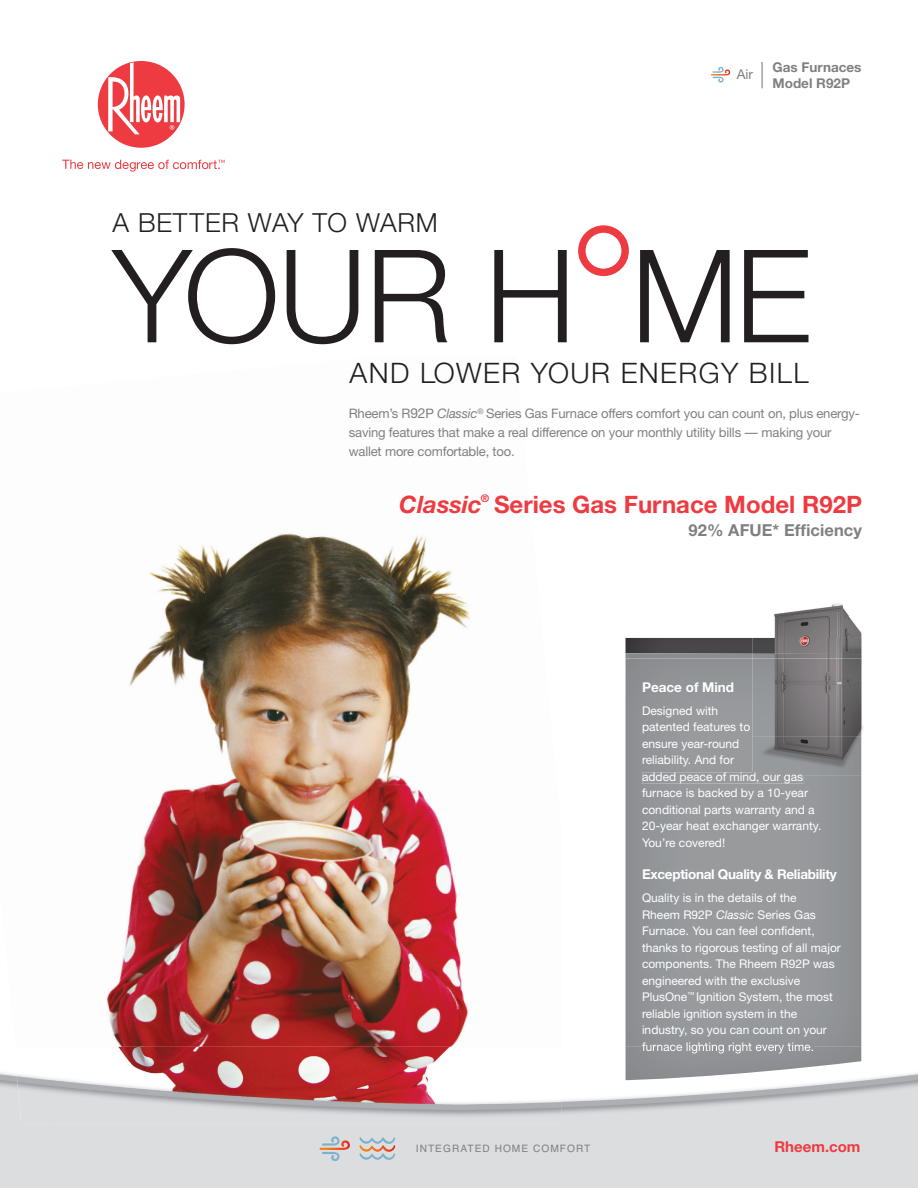
<style>
.page{position:relative;width:918px;height:1188px;background:#fff}
.page>*{position:absolute;margin:0;border:0;box-sizing:border-box;transform-origin:0 0}
.t1{font:300 129.3px "Helvetica Neue";letter-spacing:-.02em;color:#231f20}
.t2{font:300 28.2px "Helvetica Neue";letter-spacing:.05em;color:#231f20}
.t3{font:300 26.4px "Helvetica Neue";letter-spacing:.03em;color:#231f20}
.t4{font:700 24px "Helvetica Neue";color:#ee3a41}
.t5{font:italic 700 24px "Helvetica Neue";color:#ee3a41}
.t6{font:700 16.5px "Helvetica Neue";letter-spacing:.005em;color:#808083}
.t7{font:700 15px "Helvetica Neue";color:#ee3a41}
.t8{font:700 13.5px "Helvetica Neue";letter-spacing:-.02em;color:#fff}
.t9{font:700 13.5px/15.8px "Helvetica Neue";color:#808083}
.t10{font:700 13.5px "Helvetica Neue";color:#fff}
.t11{font:13.5px "Helvetica Neue";color:#808083}
.t12{font:13.05px/18.9px "Helvetica Neue";letter-spacing:-.015em;color:#808083}
.t13{font:12px/16.5px "Helvetica Neue";color:#fff}
.t14{font:italic 700 10.5px "Helvetica Neue";color:#ee3a41}
.t15{font:10.2px "Helvetica";letter-spacing:.1em;color:#808083}
.s1{font-size:13.8px}
.s2{font-style:italic}
</style>
<div class="page">
<img style="left:626px;top:638px;width:235px;height:409px">
<img style="left:107px;top:533px;width:363px;height:514px">
<img style="left:626px;top:653px;width:126px;height:5px">
<img style="left:642px;top:772px;width:161px;height:11px">
<img style="left:642px;top:1042px;width:171px;height:5px">
<div style="left:98px;top:61px;width:87px;height:87px;background:#ee3a41;border-radius:50%"></div>
<svg style="left:108px;top:62px;width:72px;height:72px"></svg>
<svg style="left:62px;top:160px;width:163px;height:12px"></svg>
<img style="left:753px;top:603px;width:90px;height:35px">
<img style="left:843px;top:608px;width:20px;height:167px">
<img style="left:752px;top:654px;width:109px;height:121px">
<img style="left:752px;top:772px;width:51px;height:3px">
<svg style="left:711px;top:67px;width:20px;height:16px"></svg>
<hr style="left:761px;top:62px;width:2px;height:26px;background:#808083">
<svg style="left:578px;top:225px;width:51px;height:52px"></svg>
<img style="left:14px;top:1047px;width:547px;height:76px">
<img style="left:642px;top:1047px;width:171px;height:6px">
<svg style="left:359px;top:1137px;width:36px;height:24px"></svg>
<svg style="left:319px;top:1136px;width:32px;height:25px"></svg>
<h3 class="t3" style="left:113px;top:206px;width:327px">A BETTER WAY TO WARM</h3>
<p class="t11" style="left:737px;top:66px;width:18px">Air</p>
<p class="t9" style="left:773px;top:59px;width:91px">Gas Furnaces<br>Model R92P</p>
<h1 class="t1" style="left:113px;top:217px;width:700px">YOUR H ME</h1>
<h2 class="t2" style="left:350px;top:355px;width:461px">AND LOWER YOUR ENERGY BILL</h2>
<p class="t12" style="left:349px;top:404px;width:512px">Rheem’s R<span class="s1">92</span>P <span class="s2">Classic</span><sup>®</sup> Series Gas Furnace offers comfort you can count on, plus energy&shy;saving features that make a real difference on your monthly utility bills — making your wallet more comfortable, too.</p>
<h3 class="t5" style="left:399px;top:490px;width:84px">Classic</h3>
<p class="t14" style="left:481px;top:492px;width:10px">®</p>
<h3 class="t4" style="left:494px;top:490px;width:369px">Series Gas Furnace Model R92P</h3>
<h3 class="t6" style="left:689px;top:520px;width:175px">92% AFUE* Efficiency</h3>
<p class="t10" style="left:642px;top:679px;width:94px">Peace of Mind</p>
<p class="t13" style="left:642px;top:702px;width:181px">Designed with<br>patented features to<br>ensure year-round<br>reliability. And for<br>added peace of mind, our gas furnace is backed by a 10-year conditional parts warranty and a<br>20-year heat exchanger warranty.<br>You’re covered!</p>
<p class="t8" style="left:642px;top:866px;width:196px">Exceptional Quality &amp; Reliability</p>
<p class="t13" style="left:642px;top:890px;width:200px">Quality is in the details of the<br>Rheem R92P <span class="s2">Classic</span> Series Gas<br>Furnace. You can feel confident, thanks to rigorous testing of all major components. The Rheem R92P was engineered with the exclusive<br>PlusOne<sup>™</sup> Ignition System, the most reliable ignition system in the industry, so you can count on your furnace lighting right every time.</p>
<p class="t15" style="left:416px;top:1141px;width:176px">INTEGRATED HOME COMFORT</p>
<p class="t7" style="left:774px;top:1137px;width:88px">Rheem.com</p>
</div>
